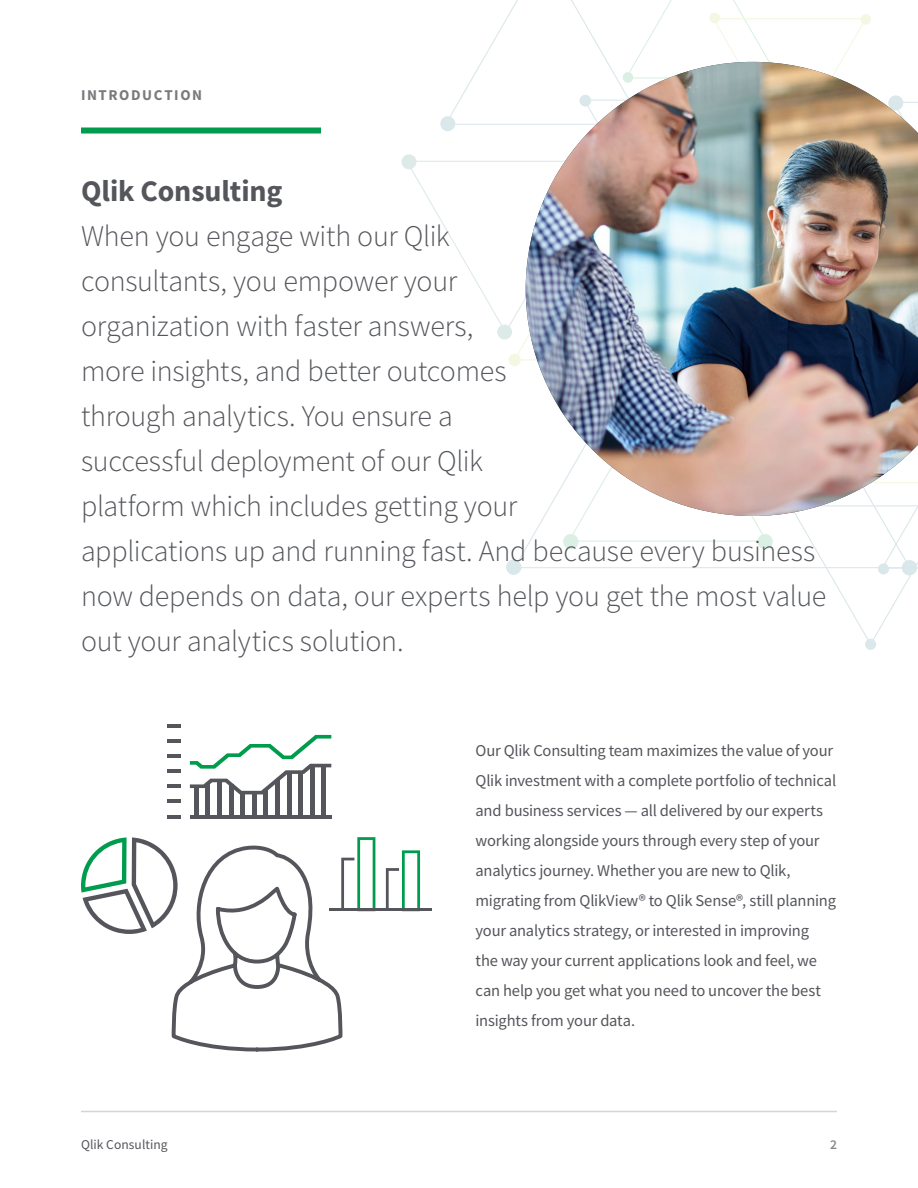
<style>
.page{position:relative;width:918px;height:1188px;background:#fff}
.page>*{position:absolute;margin:0;border:0;box-sizing:border-box;transform-origin:0 0}
.t1{font:300 30px/45px "Source Sans Pro";letter-spacing:-.01em;color:#54565b}
.t2{font:700 30px "Source Sans Pro";letter-spacing:-.005em;color:#54565b}
.t3{font:16.5px/30px "Source Sans Pro";letter-spacing:-.01em;color:#54565b}
.t4{font:700 15px "Source Sans Pro";letter-spacing:.105em;color:#7b797d}
.t5{font:13.5px "Source Sans Pro";letter-spacing:.005em;color:#54565b}
.t6{font:600 13.5px "Source Sans Pro";color:#89878b}
</style>
<div class="page">
<hr style="left:81px;top:1111px;width:756px;height:1px;background:#d6d4d5">
<svg style="left:386px;top:850px;width:34px;height:58px"></svg>
<hr style="left:329px;top:908px;width:103px;height:3px;background:#54565b">
<svg style="left:190px;top:735px;width:141px;height:59px"></svg>
<hr style="left:194px;top:786px;width:4px;height:31px;background:#54565b">
<svg style="left:167px;top:800px;width:13px;height:3px"></svg>
<hr style="left:167px;top:784px;width:13px;height:4px;background:#54565b">
<hr style="left:167px;top:769px;width:13px;height:4px;background:#54565b">
<hr style="left:167px;top:754px;width:13px;height:4px;background:#54565b">
<hr style="left:167px;top:739px;width:13px;height:4px;background:#54565b">
<svg style="left:167px;top:724px;width:13px;height:3px"></svg>
<hr style="left:206px;top:783px;width:4px;height:34px;background:#54565b">
<div style="left:217px;top:780px;width:5px;height:37px;background:#54565b"></div>
<hr style="left:229px;top:785px;width:4px;height:32px;background:#54565b">
<div style="left:240px;top:793px;width:5px;height:24px;background:#54565b"></div>
<hr style="left:252px;top:793px;width:4px;height:24px;background:#54565b">
<hr style="left:264px;top:789px;width:4px;height:28px;background:#54565b">
<div style="left:275px;top:780px;width:5px;height:37px;background:#54565b"></div>
<hr style="left:287px;top:772px;width:4px;height:45px;background:#54565b">
<div style="left:298px;top:772px;width:5px;height:45px;background:#54565b"></div>
<hr style="left:310px;top:766px;width:4px;height:51px;background:#54565b">
<hr style="left:322px;top:766px;width:4px;height:51px;background:#54565b">
<hr style="left:190px;top:815px;width:141px;height:3px;background:#54565b">
<svg style="left:167px;top:815px;width:13px;height:3px"></svg>
<svg style="left:81px;top:837px;width:294px;height:215px"></svg>
<svg style="left:401px;top:154px;width:15px;height:15px"></svg>
<div style="left:865px;top:639px;width:11px;height:11px;background:#dae7eb;border-radius:50%"></div>
<svg style="left:406px;top:0;width:512px;height:643px"></svg>
<img style="left:526px;top:62px;width:392px;height:454px">
<div style="left:81px;top:128px;width:240px;height:6px;background:#009c4d"></div>
<p class="t4" style="left:81px;top:85px;width:123px">INTRODUCTION</p>
<h1 class="t2" style="left:81px;top:171px;width:203px">Qlik Consulting</h1>
<p class="t1" style="left:81px;top:214px;width:747px">When you engage with our Qlik<br>consultants, you empower your<br>organization with faster answers,<br>more insights, and better outcomes<br>through analytics. You ensure a<br>successful deployment of our Qlik<br>platform which includes getting your<br>applications up and running fast. And because every business now depends on data, our experts help you get the most value out your analytics solution.</p>
<p class="t3" style="left:476px;top:735px;width:362px">Our Qlik Consulting team maximizes the value of your Qlik investment with a complete portfolio of technical and business services — all delivered by our experts working alongside yours through every step of your analytics journey. Whether you are new to Qlik, migrating from QlikView® to Qlik Sense®, still planning your analytics strategy, or interested in improving<br>the way your current applications look and feel, we can help you get what you need to uncover the best insights from your data.</p>
<p class="t5" style="left:81px;top:1136px;width:88px">Qlik Consulting</p>
<p class="t6" style="left:830px;top:1136px;width:8px">2</p>
</div>
